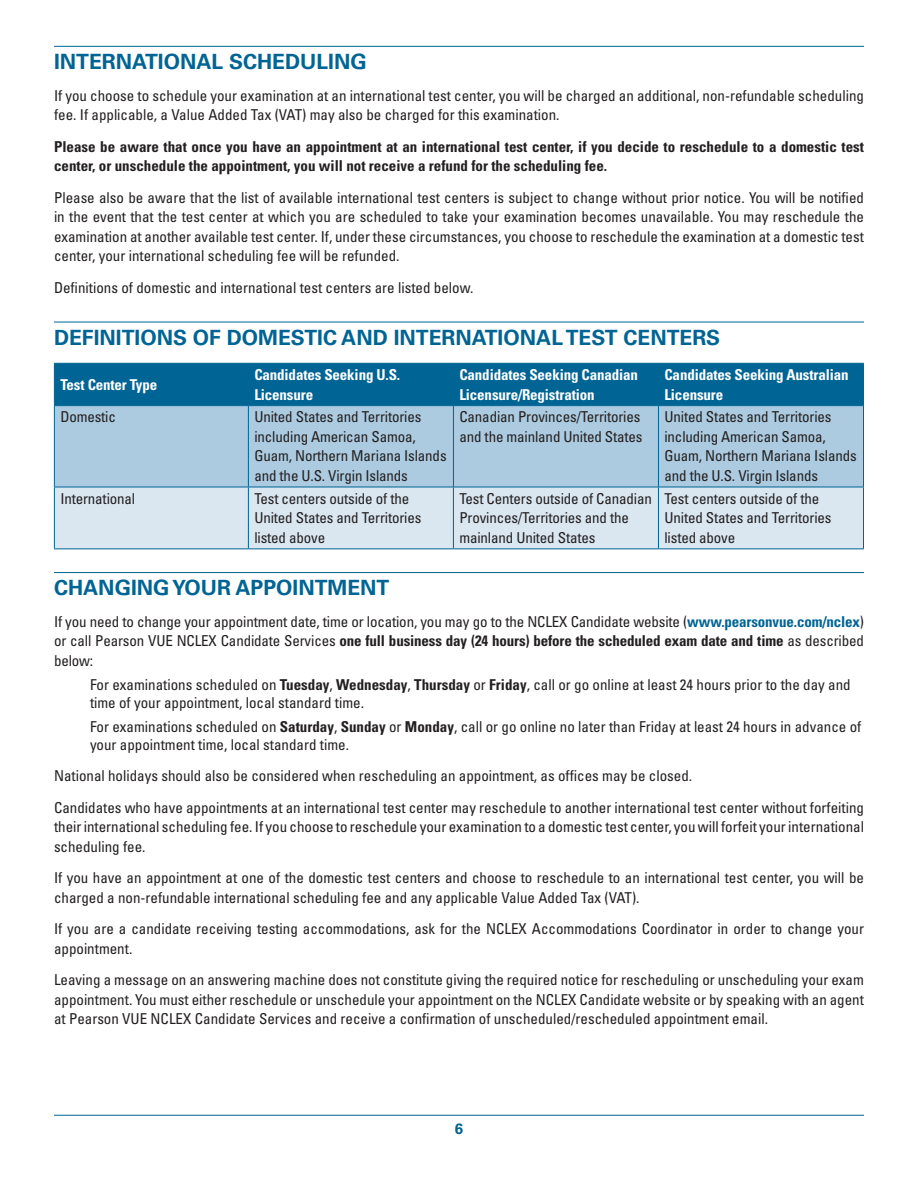
<style>
.page{position:relative;width:918px;height:1188px;background:#fff}
.page>*{position:absolute;margin:0;border:0;box-sizing:border-box;transform-origin:0 0}
.Subhead_with_Rule_Ab{font:700 21px "Univers LT Std";color:#006494}
.Body_text{font:condensed 15px/19.5px "Univers LT Std";color:#231f20}
.Bullet_points{font:condensed 15px/18px "Univers LT Std";color:#231f20}
.Body_text-2{font:700 condensed 15px/19.5px "Univers LT Std";color:#231f20}
.Body_text-3{font:700 condensed 15px/19.5px "Univers LT Std";letter-spacing:-.01em;color:#fff}
.Subhead{font:700 15px "Univers LT Std";color:#006494}
.s1{font-weight:700;color:#006494}
.s2{font-weight:700}
</style>
<div class="page">
<hr style="left:54px;top:46px;width:810px;height:1px;background:#006494">
<hr style="left:54px;top:322px;width:810px;height:1px;background:#006494">
<hr style="left:54px;top:572px;width:810px;height:1px;background:#006494">
<div style="left:55px;top:364px;width:808px;height:41px;background:#006494"></div>
<div style="left:55px;top:406px;width:808px;height:81px;background:#accbe0"></div>
<div style="left:55px;top:488px;width:808px;height:60px;background:#dae7f1"></div>
<hr style="left:54px;top:363px;width:194px;height:1px;background:#006494">
<hr style="left:54px;top:364px;width:1px;height:41px;background:#006494">
<hr style="left:248px;top:363px;width:205px;height:1px;background:#006494">
<hr style="left:248px;top:364px;width:1px;height:41px;background:#006494">
<hr style="left:453px;top:363px;width:205px;height:1px;background:#006494">
<hr style="left:453px;top:364px;width:1px;height:41px;background:#006494">
<hr style="left:658px;top:363px;width:206px;height:1px;background:#006494">
<hr style="left:658px;top:364px;width:1px;height:41px;background:#006494">
<hr style="left:863px;top:364px;width:1px;height:41px;background:#006494">
<hr style="left:54px;top:405px;width:194px;height:1px;background:#006494">
<hr style="left:54px;top:406px;width:1px;height:81px;background:#006494">
<hr style="left:248px;top:405px;width:205px;height:1px;background:#006494">
<hr style="left:248px;top:406px;width:1px;height:81px;background:#006494">
<hr style="left:453px;top:405px;width:205px;height:1px;background:#006494">
<hr style="left:453px;top:406px;width:1px;height:81px;background:#006494">
<hr style="left:658px;top:405px;width:206px;height:1px;background:#006494">
<hr style="left:658px;top:406px;width:1px;height:81px;background:#006494">
<hr style="left:863px;top:406px;width:1px;height:81px;background:#006494">
<hr style="left:54px;top:487px;width:194px;height:1px;background:#006494">
<hr style="left:54px;top:487px;width:1px;height:61px;background:#006494">
<hr style="left:248px;top:487px;width:205px;height:1px;background:#006494">
<hr style="left:248px;top:487px;width:1px;height:61px;background:#006494">
<hr style="left:453px;top:487px;width:205px;height:1px;background:#006494">
<hr style="left:453px;top:487px;width:1px;height:61px;background:#006494">
<hr style="left:658px;top:487px;width:206px;height:1px;background:#006494">
<hr style="left:658px;top:487px;width:1px;height:61px;background:#006494">
<hr style="left:863px;top:487px;width:1px;height:61px;background:#006494">
<hr style="left:54px;top:548px;width:194px;height:1px;background:#006494">
<hr style="left:248px;top:548px;width:205px;height:1px;background:#006494">
<hr style="left:453px;top:548px;width:205px;height:1px;background:#006494">
<hr style="left:658px;top:548px;width:206px;height:1px;background:#006494">
<hr style="left:54px;top:1115px;width:810px;height:1px;background:#006494">
<p class="Subhead_with_Rule_Ab" style="left:54px;top:50px;width:314px">INTERNATIONAL SCHEDULING</p>
<p class="Body_text" style="left:54px;top:85px;width:812px">If you choose to schedule your examination at an international test center, you will be charged an additional, non-refundable scheduling fee. If applicable, a Value Added Tax (VAT) may also be charged for this examination.</p>
<p class="Body_text-2" style="left:54px;top:137px;width:812px">Please be aware that once you have an appointment at an international test center, if you decide to reschedule to a domestic test center, or unschedule the appointment, you will not receive a refund for the scheduling fee.</p>
<p class="Body_text" style="left:54px;top:187px;width:812px;text-align:justify">Please also be aware that the list of available international test centers is subject to change without prior notice. You will be notified in the event that the test center at which you are scheduled to take your examination becomes unavailable. You may reschedule the examination at another available test center. If, under these circumstances, you choose to reschedule the examination at a domestic test center, your international scheduling fee will be refunded.</p>
<p class="Body_text" style="left:54px;top:277px;width:421px">Definitions of domestic and international test centers are listed below.</p>
<p class="Subhead_with_Rule_Ab" style="left:54px;top:325px;width:668px">DEFINITIONS OF DOMESTIC AND INTERNATIONAL TEST CENTERS</p>
<p class="Body_text-3" style="left:60px;top:375px;width:98px">Test Center Type</p>
<p class="Body_text-3" style="left:254px;top:365px;width:147px">Candidates Seeking U.S.<br>Licensure</p>
<p class="Body_text-3" style="left:459px;top:365px;width:180px">Candidates Seeking Canadian<br>Licensure/Registration</p>
<p class="Body_text-3" style="left:664px;top:365px;width:186px">Candidates Seeking Australian<br>Licensure</p>
<p class="Body_text" style="left:60px;top:407px;width:57px">Domestic</p>
<p class="Body_text" style="left:254px;top:407px;width:194px">United States and Territories including American Samoa,<br>Guam, Northern Mariana Islands and the U.S. Virgin Islands</p>
<p class="Body_text" style="left:459px;top:407px;width:185px">Canadian Provinces/Territories and the mainland United States</p>
<p class="Body_text" style="left:664px;top:407px;width:194px">United States and Territories including American Samoa,<br>Guam, Northern Mariana Islands and the U.S. Virgin Islands</p>
<p class="Body_text" style="left:60px;top:489px;width:76px">International</p>
<p class="Body_text" style="left:254px;top:489px;width:169px">Test centers outside of the<br>United States and Territories listed above</p>
<p class="Body_text" style="left:459px;top:489px;width:194px">Test Centers outside of Canadian<br>Provinces/Territories and the mainland United States</p>
<p class="Body_text" style="left:664px;top:489px;width:169px">Test centers outside of the<br>United States and Territories listed above</p>
<p class="Subhead_with_Rule_Ab" style="left:54px;top:576px;width:337px">CHANGING YOUR APPOINTMENT</p>
<p class="Body_text" style="left:54px;top:612px;width:812px;text-align:justify">If you need to change your appointment date, time or location, you may go to the NCLEX Candidate website (<span class="s1">www.pearsonvue.com/nclex</span>) or call Pearson VUE NCLEX Candidate Services <span class="s2">one full business day (24 hours) before the scheduled exam date and time</span> as described below:</p>
<p class="Bullet_points" style="left:90px;top:675px;width:762px">For examinations scheduled on <span class="s2">Tuesday</span>, <span class="s2">Wednesday</span>, <span class="s2">Thursday</span> or <span class="s2">Friday</span>, call or go online at least 24 hours prior to the day and time of your appointment, local standard time.</p>
<p class="Bullet_points" style="left:90px;top:717px;width:773px">For examinations scheduled on <span class="s2">Saturday</span>, <span class="s2">Sunday</span> or <span class="s2">Monday</span>, call or go online no later than Friday at least 24 hours in advance of your appointment time, local standard time.</p>
<p class="Body_text" style="left:54px;top:766px;width:640px">National holidays should also be considered when rescheduling an appointment, as offices may be closed.</p>
<p class="Body_text" style="left:54px;top:798px;width:812px;text-align:justify">Candidates who have appointments at an international test center may reschedule to another international test center without forfeiting their international scheduling fee. If you choose to reschedule your examination to a domestic test center, you will forfeit your international scheduling fee.</p>
<p class="Body_text" style="left:54px;top:868px;width:812px">If you have an appointment at one of the domestic test centers and choose to reschedule to an international test center, you will be charged a non-refundable international scheduling fee and any applicable Value Added Tax (VAT).</p>
<p class="Body_text" style="left:54px;top:919px;width:812px">If you are a candidate receiving testing accommodations, ask for the NCLEX Accommodations Coordinator in order to change your appointment.</p>
<p class="Body_text" style="left:54px;top:970px;width:812px;text-align:justify">Leaving a message on an answering machine does not constitute giving the required notice for rescheduling or unscheduling your exam appointment. You must either reschedule or unschedule your appointment on the NCLEX Candidate website or by speaking with an agent at Pearson VUE NCLEX Candidate Services and receive a confirmation of unscheduled/rescheduled appointment email.</p>
<p class="Subhead" style="left:455px;top:1120px;width:10px">6</p>
</div>
